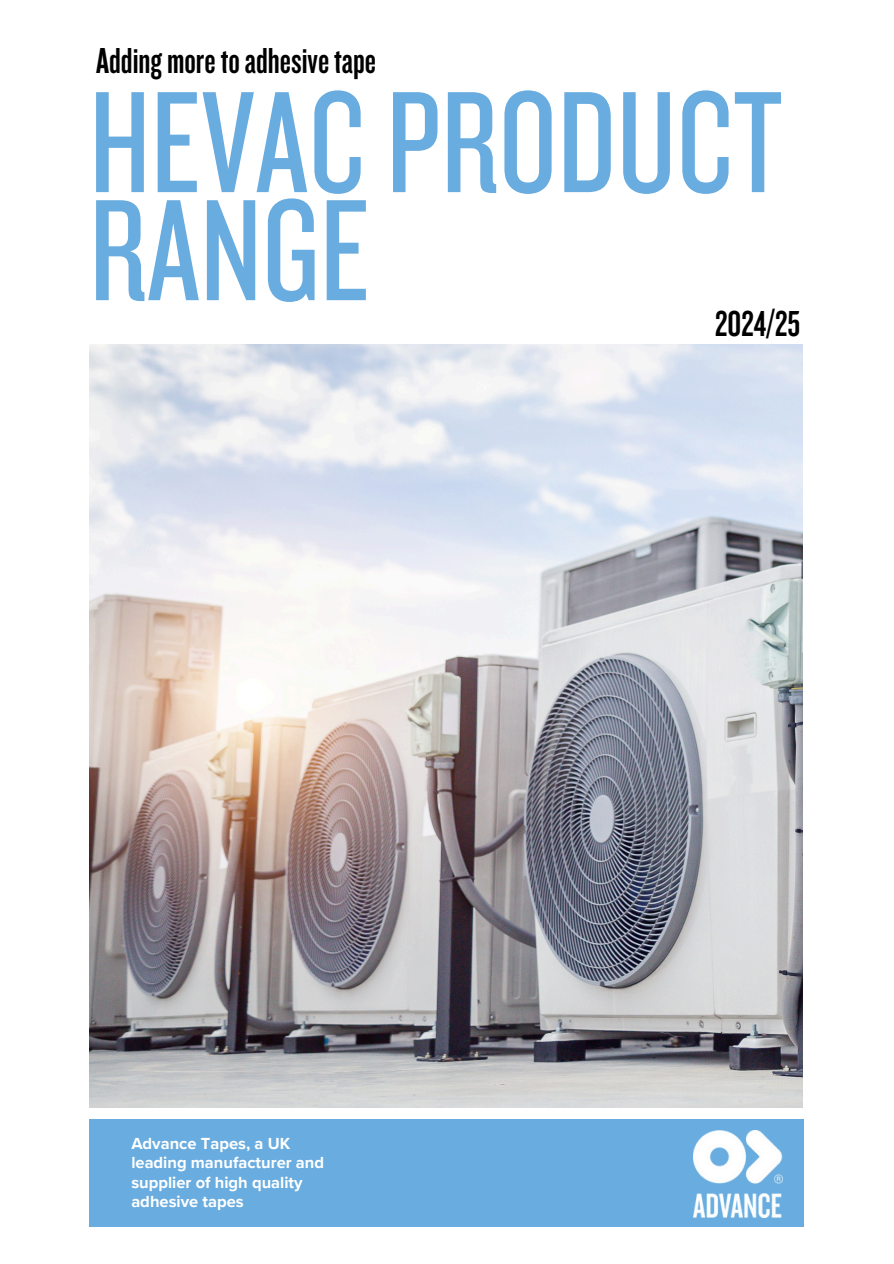
<style>
.page{position:relative;width:894px;height:1264px;background:#fff}
.page>*{position:absolute;margin:0;border:0;box-sizing:border-box;transform-origin:0 0}
.t1{font:150px/108px "Knockout 28";color:#69acdf}
.t2{font:37.5px "Knockout 48";color:#000}
.t3{font:700 16.5px/19.2px "Proxima Nova";color:#fff}
</style>
<div class="page">
<img style="left:89px;top:344px;width:713px;height:763px">
<div style="left:89px;top:1119px;width:715px;height:107px;background:#69acdf"></div>
<img style="left:693px;top:1130px;width:89px;height:87px">
<h1 class="t2" style="left:96px;top:37px;width:281px">Adding moretoadhesivetape</h1>
<h2 class="t1" style="left:89px;top:84px;width:694px">HEVACPRODUCT<br>RANGE</h2>
<p class="t3" style="left:131px;top:1134px;width:194px">Advance Tapes, a UK leading manufacturer and supplier of high quality adhesive tapes</p>
<p class="t2" style="left:715px;top:299px;width:86px">2024/25</p>
</div>
